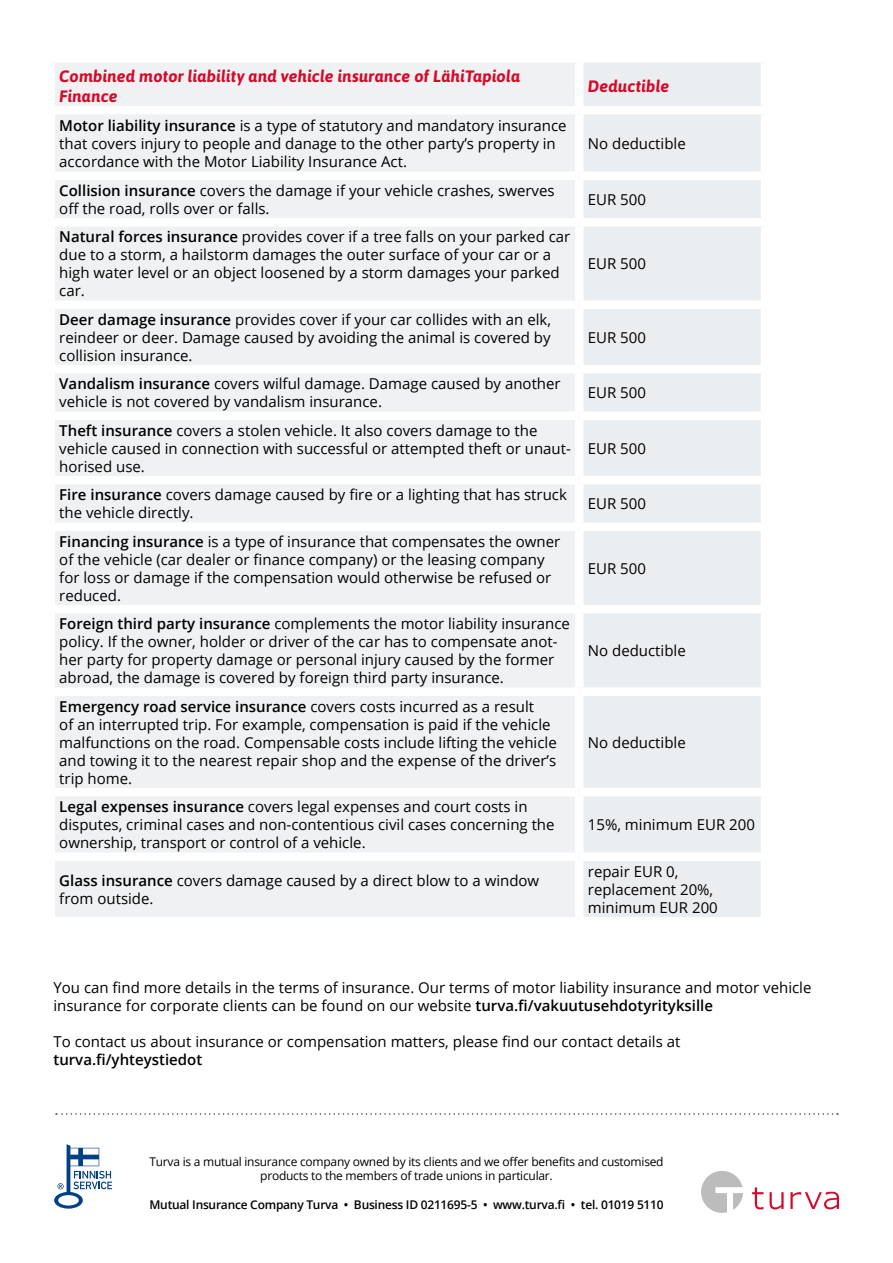
<style>
.page{position:relative;width:893px;height:1263px;background:#fff}
.page>*{position:absolute;margin:0;border:0;box-sizing:border-box;transform-origin:0 0}
.Otsikko__punainen_pi{font:italic 700 16.5px/19.5px "Asap";letter-spacing:.01em;color:#d70929}
.t1{font:15px/18px "Open Sans";color:#000}
.t2{font:12px/14.4px "Open Sans";letter-spacing:-.02em;color:#000;text-align:center}
.t3{font:600 12px "Open Sans";letter-spacing:-.02em;color:#000}
.s1{font-weight:600}
</style>
<div class="page">
<div style="left:55px;top:63px;width:520px;height:854px;background:#eff1f2"></div>
<div style="left:584px;top:63px;width:177px;height:854px;background:#ebeef0"></div>
<div style="left:47px;top:106px;width:532px;height:8px;background:#fff"></div>
<div style="left:47px;top:171px;width:532px;height:9px;background:#fff"></div>
<div style="left:47px;top:218px;width:532px;height:8px;background:#fff"></div>
<div style="left:47px;top:300px;width:532px;height:9px;background:#fff"></div>
<div style="left:47px;top:365px;width:532px;height:8px;background:#fff"></div>
<div style="left:47px;top:411px;width:532px;height:9px;background:#fff"></div>
<div style="left:47px;top:476px;width:532px;height:8px;background:#fff"></div>
<div style="left:47px;top:522px;width:532px;height:9px;background:#fff"></div>
<div style="left:47px;top:605px;width:532px;height:8px;background:#fff"></div>
<div style="left:47px;top:687px;width:532px;height:9px;background:#fff"></div>
<div style="left:47px;top:788px;width:532px;height:8px;background:#fff"></div>
<div style="left:47px;top:852px;width:532px;height:9px;background:#fff"></div>
<div style="left:579px;top:106px;width:190px;height:8px;background:#fff"></div>
<div style="left:579px;top:171px;width:190px;height:9px;background:#fff"></div>
<div style="left:579px;top:218px;width:190px;height:8px;background:#fff"></div>
<div style="left:579px;top:300px;width:190px;height:9px;background:#fff"></div>
<div style="left:579px;top:365px;width:190px;height:8px;background:#fff"></div>
<div style="left:579px;top:411px;width:190px;height:9px;background:#fff"></div>
<div style="left:579px;top:476px;width:190px;height:8px;background:#fff"></div>
<div style="left:579px;top:522px;width:190px;height:9px;background:#fff"></div>
<div style="left:579px;top:605px;width:190px;height:8px;background:#fff"></div>
<div style="left:579px;top:687px;width:190px;height:9px;background:#fff"></div>
<div style="left:579px;top:788px;width:190px;height:8px;background:#fff"></div>
<div style="left:579px;top:852px;width:190px;height:9px;background:#fff"></div>
<svg style="left:56px;top:1113px;width:782px;height:2px"></svg>
<svg style="left:54px;top:1144px;width:58px;height:64px"></svg>
<svg style="left:701px;top:1171px;width:42px;height:42px"></svg>
<svg style="left:752px;top:1187px;width:11px;height:22px"></svg>
<svg style="left:769px;top:1192px;width:15px;height:17px"></svg>
<svg style="left:790px;top:1192px;width:49px;height:17px"></svg>
<p class="Otsikko__punainen_pi" style="left:59px;top:66px;width:462px">Combined motor liability and vehicle insurance of LähiTapiola<br>Finance</p>
<p class="Otsikko__punainen_pi" style="left:588px;top:76px;width:83px">Deductible</p>
<p class="t1" style="left:59px;top:116px;width:509px"><span class="s1">Motor liability insurance</span> is a type of statutory and mandatory insurance that covers injury to people and danage to the other party’s property in accordance with the Motor Liability Insurance Act.</p>
<p class="t1" style="left:588px;top:134px;width:99px">No deductible</p>
<p class="t1" style="left:59px;top:181px;width:497px"><span class="s1">Collision insurance</span> covers the damage if your vehicle crashes, swerves off the road, rolls over or falls.</p>
<p class="t1" style="left:588px;top:190px;width:60px">EUR 500</p>
<p class="t1" style="left:59px;top:227px;width:513px"><span class="s1">Natural forces insurance</span> provides cover if a tree falls on your parked car due to a storm, a hailstorm damages the outer surface of your car or a high water level or an object loosened by a storm damages your parked car.</p>
<p class="t1" style="left:588px;top:254px;width:60px">EUR 500</p>
<p class="t1" style="left:59px;top:310px;width:493px;text-align:justify"><span class="s1">Deer damage insurance</span> provides cover if your car collides with an elk, reindeer or deer. Damage caused by avoiding the animal is covered by collision insurance.</p>
<p class="t1" style="left:588px;top:328px;width:60px">EUR 500</p>
<p class="t1" style="left:59px;top:374px;width:503px"><span class="s1">Vandalism insurance</span> covers wilful damage. Damage caused by another vehicle is not covered by vandalism insurance.</p>
<p class="t1" style="left:588px;top:383px;width:60px">EUR 500</p>
<p class="t1" style="left:59px;top:421px;width:513px"><span class="s1">Theft insurance</span> covers a stolen vehicle. It also covers damage to the vehicle caused in connection with successful or attempted theft or unaut&shy;horised use.</p>
<p class="t1" style="left:588px;top:439px;width:60px">EUR 500</p>
<p class="t1" style="left:59px;top:485px;width:509px"><span class="s1">Fire insurance</span> covers damage caused by fire or a lighting that has struck the vehicle directly.</p>
<p class="t1" style="left:588px;top:494px;width:60px">EUR 500</p>
<p class="t1" style="left:59px;top:532px;width:503px"><span class="s1">Financing insurance</span> is a type of insurance that compensates the owner of the vehicle (car dealer or finance company) or the leasing company for loss or damage if the compensation would otherwise be refused or reduced.</p>
<p class="t1" style="left:588px;top:559px;width:60px">EUR 500</p>
<p class="t1" style="left:59px;top:614px;width:512px"><span class="s1">Foreign third party insurance</span> complements the motor liability insurance policy. If the owner, holder or driver of the car has to compensate anot&shy;her party for property damage or personal injury caused by the former abroad, the damage is covered by foreign third party insurance.</p>
<p class="t1" style="left:59px;top:697px;width:499px"><span class="s1">Emergency road service insurance</span> covers costs incurred as a result<br>of an interrupted trip. For example, compensation is paid if the vehicle malfunctions on the road. Compensable costs include lifting the vehicle and towing it to the nearest repair shop and the expense of the driver’s trip home.</p>
<p class="t1" style="left:59px;top:797px;width:497px"><span class="s1">Legal expenses insurance</span> covers legal expenses and court costs in disputes, criminal cases and non-contentious civil cases concerning the ownership, transport or control of a vehicle.</p>
<p class="t1" style="left:588px;top:641px;width:99px">No deductible</p>
<p class="t1" style="left:588px;top:733px;width:99px">No deductible</p>
<p class="t1" style="left:588px;top:815px;width:169px">15%, minimum EUR 200</p>
<p class="t1" style="left:59px;top:871px;width:481px"><span class="s1">Glass insurance</span> covers damage caused by a direct blow to a window from outside.</p>
<p class="t1" style="left:588px;top:862px;width:131px">repair EUR 0, replacement 20%, minimum EUR 200</p>
<p class="t1" style="left:53px;top:978px;width:760px">You can find more details in the terms of insurance. Our terms of motor liability insurance and motor vehicle insurance for corporate clients can be found on our website <span class="s1">turva.fi/vakuutusehdotyrityksille</span></p>
<p class="t1" style="left:53px;top:1032px;width:628px">To contact us about insurance or compensation matters, please find our contact details at <span class="s1">turva.fi/yhteystiedot</span></p>
<p class="t2" style="left:149px;top:1154px;width:516px">Turva is a mutual insurance company owned by its clients and we offer benefits and customised products to the members of trade unions in particular.</p>
<p class="t3" style="left:149px;top:1196px;width:516px">Mutual Insurance Company Turva • Business ID 0211695-5 • www.turva.fi • tel. 01019 5110</p>
</div>
